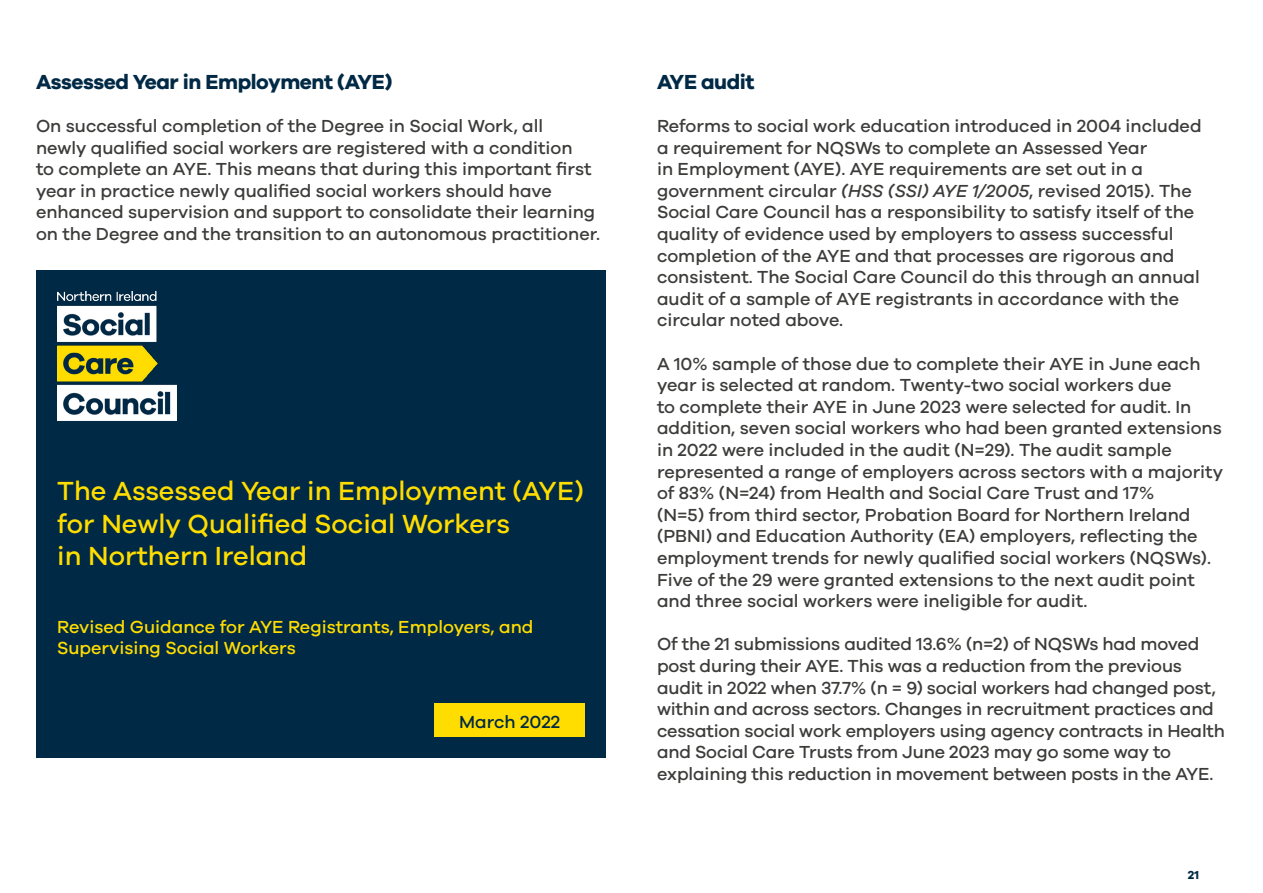
<style>
.page{position:relative;width:1263px;height:893px;background:#fff}
.page>*{position:absolute;margin:0;border:0;box-sizing:border-box;transform-origin:0 0}
.t1{font:500 27px/32.4px "Galano Grotesque";color:#fd0}
.t2{font:700 21px "Galano Grotesque";letter-spacing:-.02em;color:#002945}
.t3{font:500 18px/21.6px "Galano Grotesque";color:#3c3c3b}
.t4{font:500 18px/21.6px "Galano Grotesque";color:#fd0}
.t5{font:500 18px "Galano Grotesque";color:#002945}
.t6{font:700 12px "Galano Grotesque";color:#002945}
.s1{font-style:italic}
</style>
<div class="page">
<div style="left:36px;top:271px;width:570px;height:487px;background:#002945"></div>
<img style="left:57px;top:292px;width:120px;height:129px">
<div style="left:435px;top:703px;width:150px;height:34px;background:#fd0"></div>
<p class="t2" style="left:36px;top:69px;width:358px">Assessed Year in Employment (AYE)</p>
<p class="t3" style="left:36px;top:115px;width:565px">On successful completion of the Degree in Social Work, all<br>newly qualified social workers are registered with a condition<br>to complete an AYE. This means that during this important first year in practice newly qualified social workers should have enhanced supervision and support to consolidate their learning on the Degree and the transition to an autonomous practitioner.</p>
<h1 class="t1" style="left:57px;top:474px;width:528px">The Assessed Year in Employment (AYE) for Newly Qualified Social Workers<br>in Northern Ireland</h1>
<p class="t4" style="left:57px;top:615px;width:478px">Revised Guidance for AYE Registrants, Employers, and<br>Supervising Social Workers</p>
<p class="t5" style="left:459px;top:711px;width:103px">March 2022</p>
<p class="t2" style="left:657px;top:69px;width:99px">AYE audit</p>
<p class="t3" style="left:657px;top:115px;width:546px">Reforms to social work education introduced in 2004 included a requirement for NQSWs to complete an Assessed Year<br>in Employment (AYE). AYE requirements are set out in a government circular <span class="s1">(HSS (SSI) AYE 1/2005</span>, revised 2015). The Social Care Council has a responsibility to satisfy itself of the quality of evidence used by employers to assess successful completion of the AYE and that processes are rigorous and consistent. The Social Care Council do this through an annual audit of a sample of AYE registrants in accordance with the circular noted above.</p>
<p class="t3" style="left:657px;top:352px;width:567px">A 10% sample of those due to complete their AYE in June each year is selected at random. Twenty-two social workers due<br>to complete their AYE in June 2023 were selected for audit. In addition, seven social workers who had been granted extensions in 2022 were included in the audit (N=29). The audit sample represented a range of employers across sectors with a majority of 83% (N=24) from Health and Social Care Trust and 17%<br>(N=5) from third sector, Probation Board for Northern Ireland (PBNI) and Education Authority (EA) employers, reflecting the employment trends for newly qualified social workers (NQSWs).<br>Five of the 29 were granted extensions to the next audit point and three social workers were ineligible for audit.</p>
<p class="t3" style="left:657px;top:633px;width:569px">Of the 21 submissions audited 13.6% (n=2) of NQSWs had moved post during their AYE. This was a reduction from the previous audit in 2022 when 37.7% (n = 9) social workers had changed post, within and across sectors. Changes in recruitment practices and cessation social work employers using agency contracts in Health and Social Care Trusts from June 2023 may go some way to explaining this reduction in movement between posts in the AYE.</p>
<p class="t6" style="left:1188px;top:868px;width:13px">21</p>
</div>
